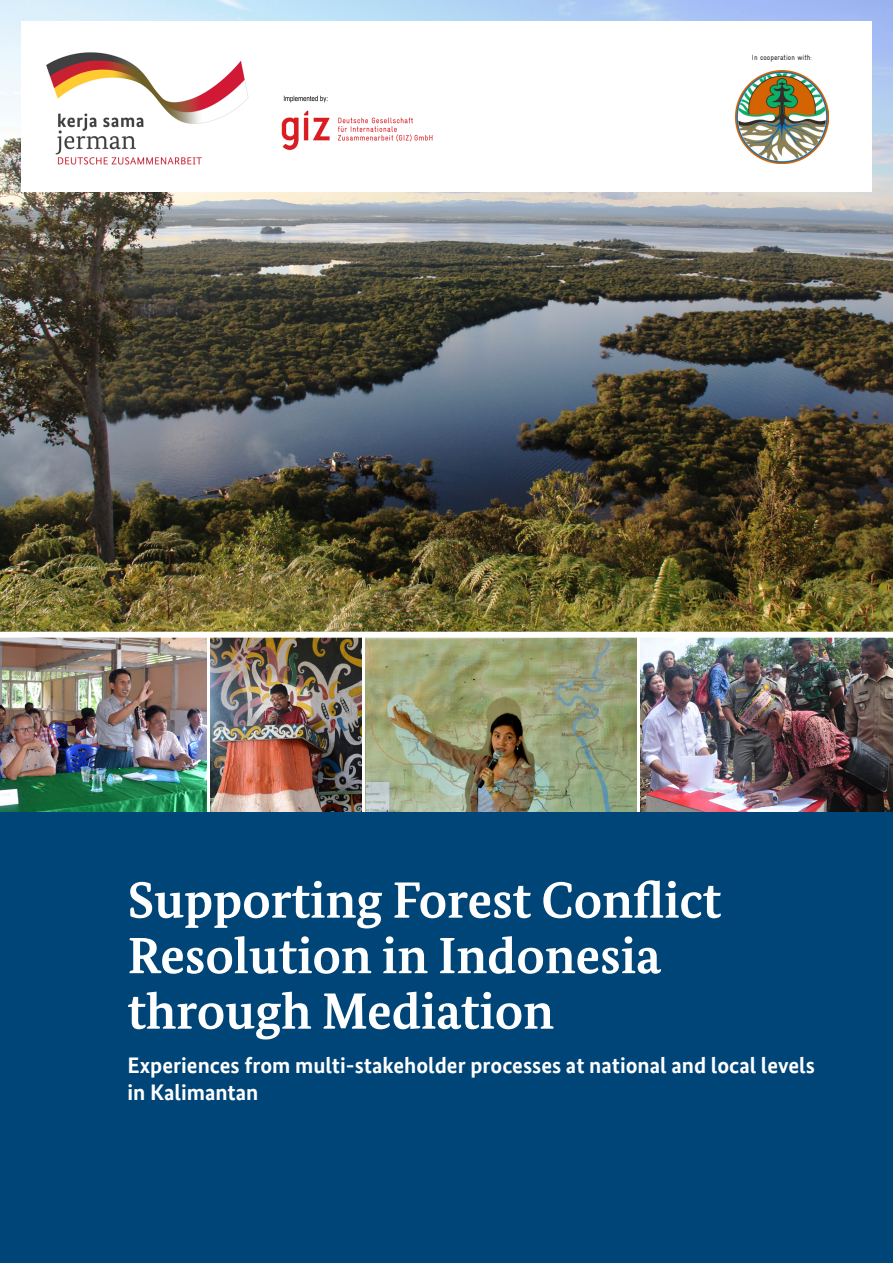
<style>
.page{position:relative;width:893px;height:1263px;background:#fff}
.page>*{position:absolute;margin:0;border:0;box-sizing:border-box;transform-origin:0 0}
.t1{font:700 51px/55.5px "Bundes Serif Office";color:#fff}
.t2{font:700 22.5px/27px "Bundes Sans Office";color:#fff}
.t3{font:condensed 7.5px "Gravur";color:#231f20}
</style>
<div class="page">
<img style="left:0;top:638px;width:206px;height:174px">
<img style="left:210px;top:638px;width:152px;height:174px">
<img style="left:640px;top:638px;width:253px;height:174px">
<img style="left:366px;top:638px;width:271px;height:174px">
<img style="left:0;top:0;width:893px;height:632px">
<div style="left:0;top:812px;width:893px;height:451px;background:#004578"></div>
<div style="left:21px;top:21px;width:851px;height:170px;background:#fff"></div>
<img style="left:735px;top:70px;width:94px;height:94px">
<img style="left:46px;top:52px;width:387px;height:113px">
<p class="t3" style="left:752px;top:53px;width:61px">In cooperation with:</p>
<p class="t1" style="left:128px;top:872px;width:595px">Supporting Forest Conflict<br>Resolution in Indonesia through Mediation</p>
<p class="t2" style="left:128px;top:1051px;width:689px">Experiences from multi-stakeholder processes at national and local levels in Kalimantan</p>
</div>
